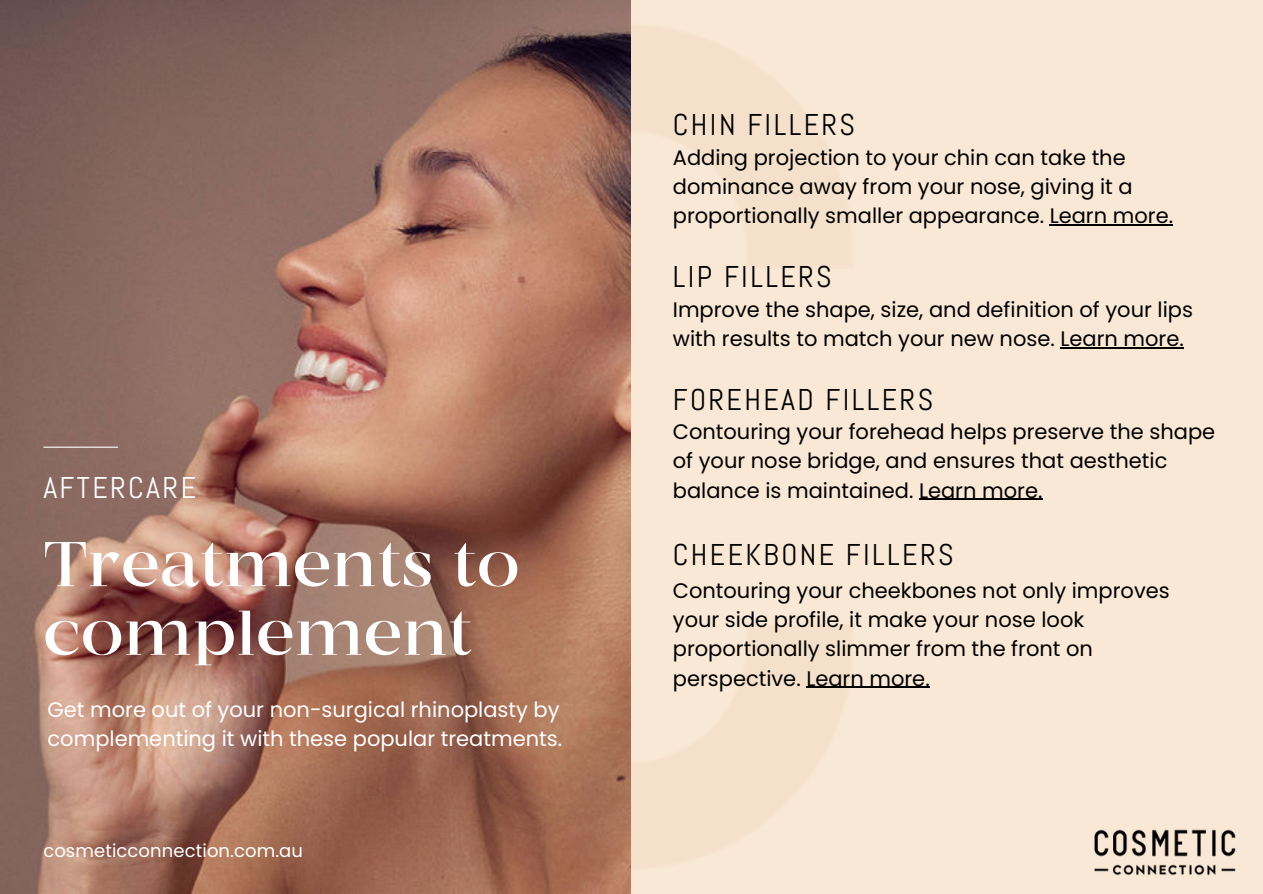
<style>
.page{position:relative;width:1263px;height:894px;background:#fff}
.page>*{position:absolute;margin:0;border:0;box-sizing:border-box;transform-origin:0 0}
.t1{font:300 63px/68.6px "MADE Coachella";color:#fff}
.t2{font:30px "Abel";letter-spacing:.08em;color:#000}
.t3{font:30px "Abel";letter-spacing:.08em;color:#fff}
.t4{font:21px/29.2px "Poppins";color:#000}
.t5{font:21px/29.2px "Poppins";color:#fff}
.t6{font:18px "Poppins";letter-spacing:.005em;color:#fff}
</style>
<div class="page">
<div style="left:0;top:0;width:1263px;height:893px;background:#f9e8d5"></div>
<img style="left:0;top:0;width:631px;height:893px">
<img style="left:1094px;top:829px;width:142px;height:47px">
<hr style="left:44px;top:446px;width:74px;height:1px;background:#fff">
<hr style="left:1050px;top:224px;width:123px;height:1px;background:#000">
<hr style="left:1060px;top:347px;width:124px;height:1px;background:#000">
<hr style="left:919px;top:498px;width:123px;height:2px;background:#000">
<hr style="left:806px;top:686px;width:124px;height:1px;background:#000">
<p class="t3" style="left:43px;top:468px;width:154px">AFTERCARE</p>
<p class="t1" style="left:43px;top:531px;width:478px">Treatments to complement</p>
<p class="t5" style="left:48px;top:695px;width:516px">Get more out of your non-surgical rhinoplasty by complementing it with these popular treatments.</p>
<p class="t6" style="left:43px;top:838px;width:261px">cosmeticconnection.com.au</p>
<p class="t2" style="left:673px;top:106px;width:184px">CHIN FILLERS</p>
<p class="t4" style="left:673px;top:143px;width:502px">Adding projection to your chin can take the dominance away from your nose, giving it a proportionally smaller appearance. Learn more.</p>
<p class="t2" style="left:673px;top:258px;width:160px">LIP FILLERS</p>
<p class="t4" style="left:673px;top:294px;width:522px">Improve the shape, size, and definition of your lips with results to match your new nose. Learn more.</p>
<p class="t2" style="left:673px;top:380px;width:262px">FOREHEAD FILLERS</p>
<p class="t4" style="left:673px;top:417px;width:544px">Contouring your forehead helps preserve the shape of your nose bridge, and ensures that aesthetic balance is maintained. Learn more.</p>
<p class="t2" style="left:673px;top:535px;width:282px">CHEEKBONE FILLERS</p>
<p class="t4" style="left:673px;top:575px;width:498px">Contouring your cheekbones not only improves your side profile, it make your nose look proportionally slimmer from the front on perspective. Learn more.</p>
</div>
